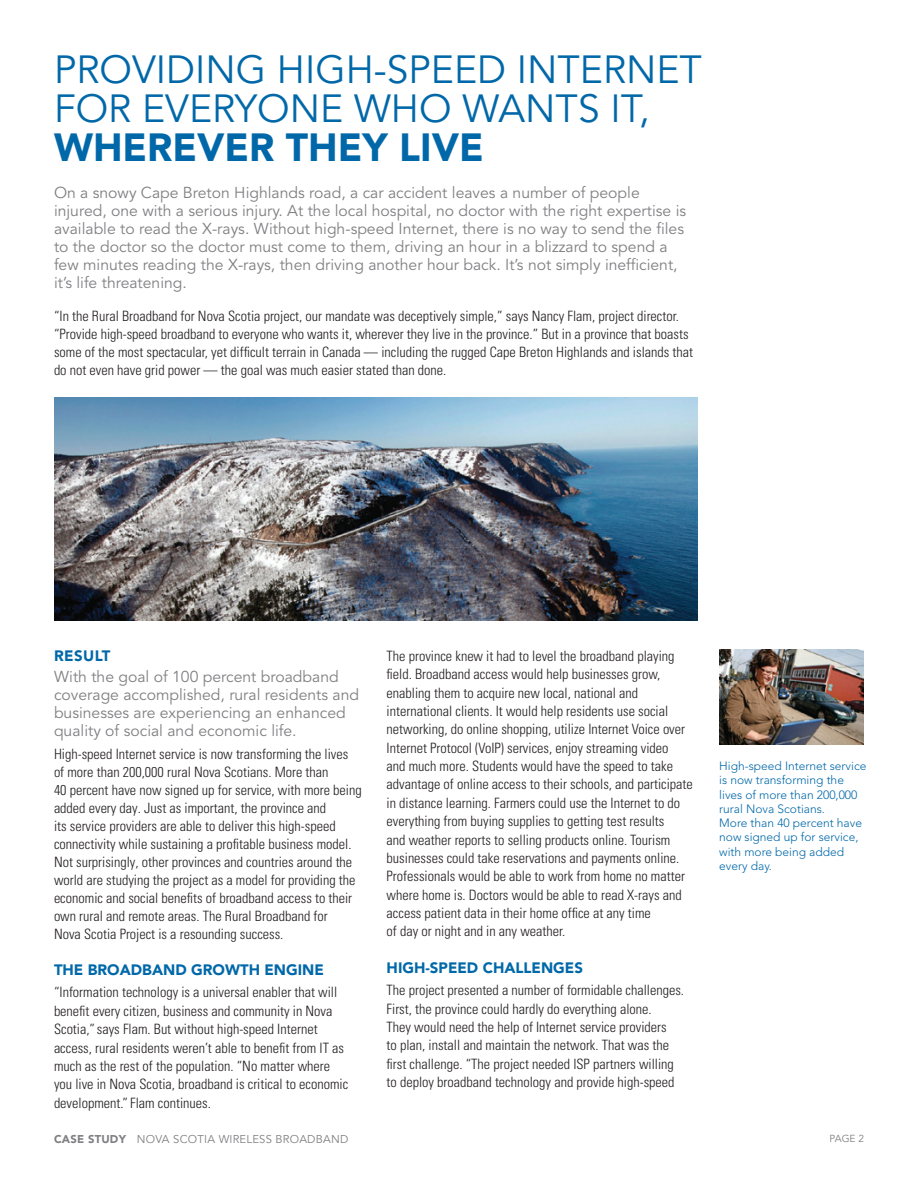
<style>
.page{position:relative;width:918px;height:1188px;background:#fff}
.page>*{position:absolute;margin:0;border:0;box-sizing:border-box;transform-origin:0 0}
.t1{font:39px/39px "Avenir LT Std";color:#0068a9}
.t2{font:15.75px/18px "Avenir LT Std";color:#808083}
.t3{font:900 15px "Avenir LT Std";color:#0068a9}
.t4{font:300 condensed 14.25px/18.3px "Univers";color:#231f20}
.t5{font:300 12px/14.2px "Avenir LT Std";color:#0068a9}
.t6{font:11.25px "Avenir LT Std";letter-spacing:.02em;color:#808083}
.t7{font:10.2px "Avenir LT Std";color:#808083}
.s1{font-weight:900}
</style>
<div class="page">
<img style="left:55px;top:398px;width:643px;height:222px">
<img style="left:719px;top:650px;width:145px;height:95px">
<p class="t1" style="left:54px;top:52px;width:650px">PROVIDING HIGH-SPEED INTERNET<br>FOR EVERYONE WHO WANTS IT,<br><span class="s1">WHEREVER THEY LIVE</span></p>
<p class="t2" style="left:54px;top:184px;width:634px">On a snowy Cape Breton Highlands road, a car accident leaves a number of people injured, one with a serious injury. At the local hospital, no doctor with the right expertise is available to read the X-rays. Without high-speed Internet, there is no way to send the files to the doctor so the doctor must come to them, driving an hour in a blizzard to spend a few minutes reading the X-rays, then driving another hour back. It’s not simply inefficient, it’s life threatening.</p>
<p class="t4" style="left:54px;top:307px;width:641px">“In the Rural Broadband for Nova Scotia project, our mandate was deceptively simple,” says Nancy Flam, project director. “Provide high-speed broadband to everyone who wants it, wherever they live in the province.” But in a province that boasts some of the most spectacular, yet difficult terrain in Canada — including the rugged Cape Breton Highlands and islands that do not even have grid power — the goal was much easier stated than done.</p>
<p class="t3" style="left:54px;top:647px;width:58px">RESULT</p>
<p class="t2" style="left:54px;top:668px;width:307px">With the goal of 100 percent broadband coverage accomplished, rural residents and businesses are experiencing an enhanced quality of social and economic life.</p>
<p class="t4" style="left:54px;top:744px;width:296px">High-speed Internet service is now transforming the lives</p>
<p class="t4" style="left:54px;top:762px;width:309px">of more than 200,000 rural Nova Scotians. More than<br>40 percent have now signed up for service, with more being</p>
<p class="t4" style="left:54px;top:798px;width:274px">added every day. Just as important, the province and</p>
<p class="t4" style="left:54px;top:816px;width:283px">its service providers are able to deliver this high-speed</p>
<p class="t4" style="left:54px;top:834px;width:299px">connectivity while sustaining a profitable business model.</p>
<p class="t4" style="left:54px;top:852px;width:300px">Not surprisingly, other provinces and countries around the</p>
<p class="t4" style="left:54px;top:870px;width:303px">world are studying the project as a model for providing the</p>
<p class="t4" style="left:54px;top:888px;width:300px">economic and social benefits of broadband access to their</p>
<p class="t4" style="left:54px;top:906px;width:275px">own rural and remote areas. The Rural Broadband for</p>
<p class="t4" style="left:54px;top:924px;width:231px">Nova Scotia Project is a resounding success.</p>
<p class="t3" style="left:54px;top:961px;width:271px">THE BROADBAND GROWTH ENGINE</p>
<p class="t4" style="left:54px;top:983px;width:285px">“Information technology is a universal enabler that will</p>
<p class="t4" style="left:54px;top:1001px;width:280px">benefit every citizen, business and community in Nova<br>Scotia,”says Flam. But without high-speed Internet</p>
<p class="t4" style="left:54px;top:1038px;width:292px">access, rural residents weren’t able to benefit from IT as</p>
<p class="t4" style="left:54px;top:1057px;width:278px">much as the rest of the population. “No matter where</p>
<p class="t4" style="left:54px;top:1075px;width:296px">you live in Nova Scotia, broadband is critical to economic</p>
<p class="t4" style="left:54px;top:1093px;width:158px">development.”Flam continues.</p>
<p class="t6" style="left:54px;top:1132px;width:296px"><span class="s1">CASE STUDY</span> NOVA SCOTIA WIRELESS BROADBAND</p>
<p class="t4" style="left:387px;top:646px;width:289px">The province knew it had to level the broadband playing</p>
<p class="t4" style="left:387px;top:665px;width:275px">field. Broadband access would help businesses grow,</p>
<p class="t4" style="left:387px;top:683px;width:253px">enabling them to acquire new local, national and</p>
<p class="t4" style="left:387px;top:702px;width:283px">international clients. It would help residents use social</p>
<p class="t4" style="left:387px;top:720px;width:300px">networking, do online shopping, utilize Internet Voice over</p>
<p class="t4" style="left:387px;top:738px;width:283px">Internet Protocol (VoIP) services, enjoy streaming video</p>
<p class="t4" style="left:387px;top:757px;width:288px">and much more. Students would have the speed to take</p>
<p class="t4" style="left:387px;top:775px;width:308px">advantage of online access to their schools, and participate</p>
<p class="t4" style="left:387px;top:793px;width:295px">in distance learning. Farmers could use the Internet to do</p>
<p class="t4" style="left:387px;top:812px;width:279px">everything from buying supplies to getting test results</p>
<p class="t4" style="left:387px;top:830px;width:285px">and weather reports to selling products online. Tourism</p>
<p class="t4" style="left:387px;top:849px;width:294px">businesses could take reservations and payments online.</p>
<p class="t4" style="left:387px;top:867px;width:300px">Professionals would be able to work from home no matter</p>
<p class="t4" style="left:387px;top:885px;width:297px">where home is. Doctors would be able to read X-rays and</p>
<p class="t4" style="left:387px;top:904px;width:266px">access patient data in their home office at any time</p>
<p class="t4" style="left:387px;top:922px;width:180px">of day or night and in any weather.</p>
<p class="t3" style="left:387px;top:959px;width:198px">HIGH-SPEED CHALLENGES</p>
<p class="t4" style="left:387px;top:981px;width:299px">The project presented a number of formidable challenges.</p>
<p class="t4" style="left:387px;top:999px;width:289px">First, the province could hardly do everything alone.<br>They would need the help of Internet service providers to plan, install and maintain the network. That was the first challenge. “The project needed ISP partners willing to deploy broadband technology and provide high-speed</p>
<p class="t5" style="left:719px;top:759px;width:149px">High-speed Internet service is now transforming the lives of more than 200,000 rural Nova Scotians.<br>More than 40 percent have now signed up for service, with more being added every day.</p>
<p class="t7" style="left:830px;top:1132px;width:36px">PAGE 2</p>
</div>
